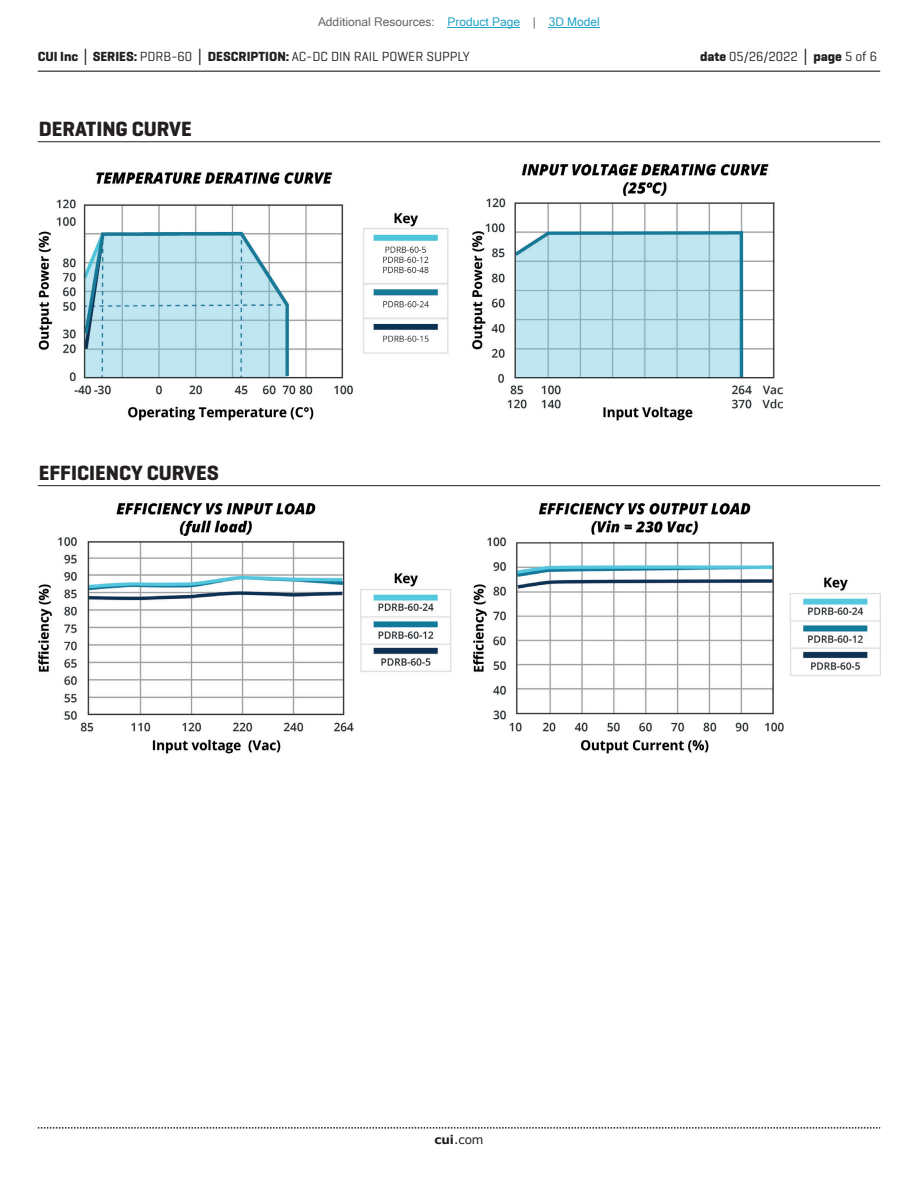
<style>
.page{position:relative;width:918px;height:1188px;background:#fff}
.page>*{position:absolute;margin:0;border:0;box-sizing:border-box;transform-origin:0 0}
.t1{font:700 21px "Geogrotesque";color:#231f20}
.t2{font:13.5px "Geogrotesque";color:#231f20}
.t3{font:12px "Microsoft Sans Serif";color:#63676b}
.t4{font:12px "Verdana";color:#231f20}
.s1{color:#23a4c6}
.s2{font-weight:700}
.s3{font-family:"Verdana";font-weight:700}
</style>
<div class="page">
<hr style="left:38px;top:71px;width:842px;height:1px;background:#231f20">
<svg style="left:38px;top:1127px;width:842px;height:2px"></svg>
<hr style="left:38px;top:485px;width:842px;height:1px;background:#231f20">
<hr style="left:38px;top:141px;width:842px;height:1px;background:#231f20">
<img style="left:38px;top:164px;width:745px;height:257px">
<img style="left:38px;top:503px;width:842px;height:251px">
<hr style="left:448px;top:27px;width:72px;height:1px;background:#23a4c6">
<hr style="left:549px;top:27px;width:51px;height:1px;background:#23a4c6">
<p class="t3" style="left:318px;top:15px;width:283px">Additional Resources: <span class="s1">Product Page</span> | <span class="s1">3D Model</span></p>
<p class="t2" style="left:38px;top:48px;width:434px"><span class="s2">CUI Inc</span> <span class="s3">│</span> <span class="s2">SERIES:</span> PDRB-60 <span class="s3">│</span> <span class="s2">DESCRIPTION:</span> AC-DC DIN RAIL POWER SUPPLY</p>
<p class="t2" style="left:700px;top:48px;width:179px"><span class="s2">date</span> 05/26/2022 <span class="s3">│</span> <span class="s2">page</span> 5 of 6</p>
<h1 class="t1" style="left:39px;top:116px;width:154px">DERATING CURVE</h1>
<h1 class="t1" style="left:39px;top:459px;width:181px">EFFICIENCY CURVES</h1>
<p class="t4" style="left:434px;top:1131px;width:51px"><span class="s2">cui</span>.com</p>
</div>
